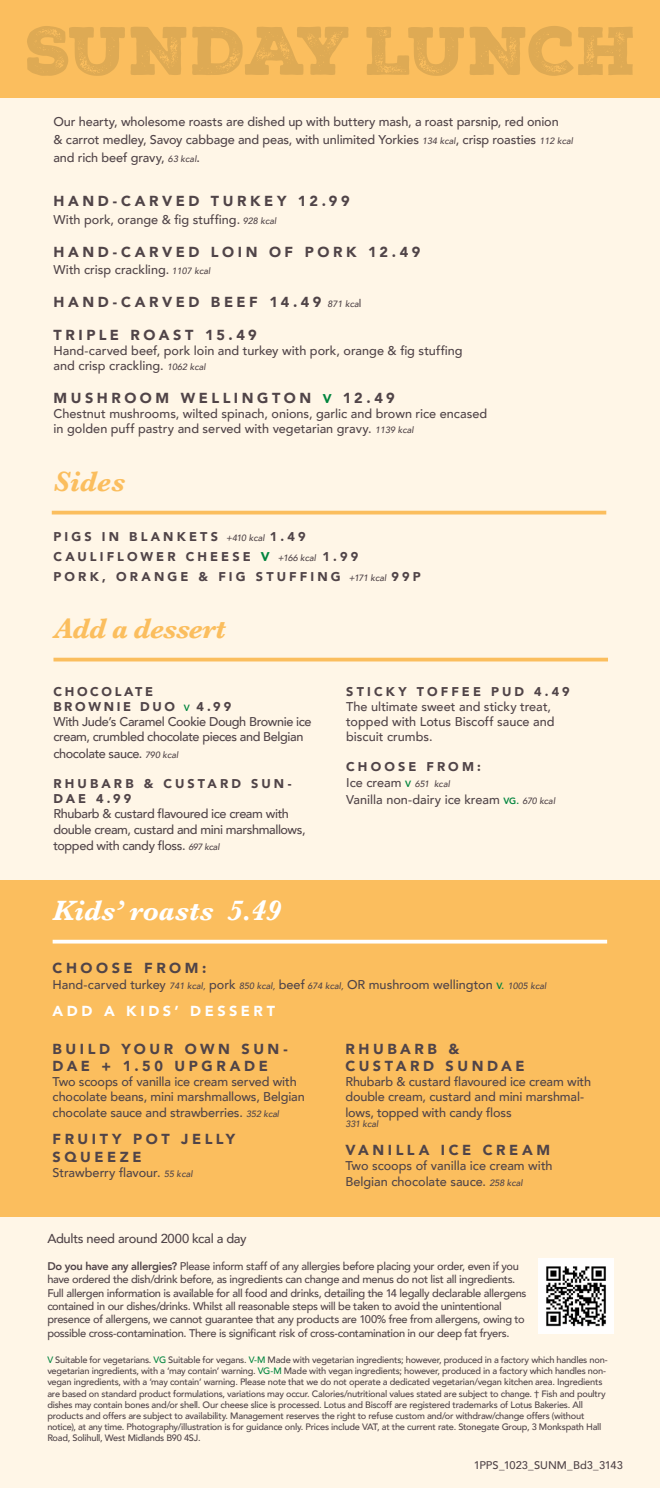
<style>
.page{position:relative;width:660px;height:1488px;background:#fff}
.page>*{position:absolute;margin:0;border:0;box-sizing:border-box;transform-origin:0 0}
.t1{font:italic 700 28.95px "Baskerville";letter-spacing:-.025em;color:#fbbe5e}
.t2{font:italic 700 28.95px "Baskerville";color:#fff}
.t3{font:900 14.48px/17.4px "Avenir";letter-spacing:.245em;color:#504448}
.t4{font:900 14.48px "Avenir";letter-spacing:.245em;color:#fff}
.t5{font:500 12.9px "Avenir";letter-spacing:-.025em;color:#504448}
.t6{font:500 12.67px/15.2px "Avenir";letter-spacing:-.01em;color:#504448}
.t7{font:500 12.67px/15.2px "Avenir";letter-spacing:-.03em;color:#504448}
.t8{font:900 12.67px/20.2px "Avenir";letter-spacing:.245em;color:#504448}
.t9{font:500 11.1px/13.3px "Avenir";letter-spacing:-.03em;color:#504448}
.t10{font:500 11.1px "Avenir";letter-spacing:-.01em;color:#504448}
.t11{font:500 9.23px/11.1px "Avenir";letter-spacing:-.025em;color:#504448}
.t12{font:italic 500 9.07px "Avenir";letter-spacing:-.01em;color:#504448}
.s1{font-style:italic;font-size:9.07px}
.s2{font-weight:500;font-style:italic;font-size:9.07px}
.s3{font-weight:500;font-size:10.88px}
.s4{font-size:12.67px;color:#00853e}
.s5{color:#00853e}
.s6{font-weight:900}
.s7{font-weight:800;font-size:9.07px;color:#00853e}
.s8{font-size:12.67px;color:#fbbe5e}
.s9{font-weight:800}
</style>
<div class="page">
<div style="left:0;top:0;width:660px;height:1487px;background:#fff6e7"></div>
<div style="left:0;top:879px;width:660px;height:337px;background:#fbbe5e"></div>
<div style="left:0;top:0;width:660px;height:98px;background:#fbbe5e"></div>
<img style="left:538px;top:1258px;width:75px;height:75px">
<svg style="left:366px;top:26px;width:267px;height:50px"></svg>
<svg style="left:27px;top:26px;width:322px;height:50px"></svg>
<svg style="left:53px;top:657px;width:555px;height:4px;background:#fbc776"></svg>
<svg style="left:52px;top:510px;width:554px;height:4px;background:#fbc876"></svg>
<svg style="left:53px;top:939px;width:554px;height:4px;background:#fef2e0"></svg>
<p class="t6" style="left:53px;top:111px;width:521px;line-height:18.1px">Our hearty, wholesome roasts are dished up with buttery mash, a roast parsnip, red onion<br>&amp; carrot medley, Savoy cabbage and peas, with unlimited Yorkies <span class="s1">134 kcal</span>, crisp roasties <span class="s1">112 kcal </span>and rich beef gravy, <span class="s1">63 kcal</span>.</p>
<p class="t3" style="left:54px;top:192px;width:298px">HAND-CARVED TURKEY 12.99</p>
<p class="t6" style="left:54px;top:211px;width:224px">With pork, orange &amp; fig stuffing. <span class="s1">928 kcal</span></p>
<p class="t3" style="left:54px;top:242px;width:368px">HAND-CARVED LOIN OF PORK 12.49</p>
<p class="t6" style="left:54px;top:261px;width:158px">With crisp crackling. <span class="s1">1107 kcal</span></p>
<p class="t3" style="left:54px;top:293px;width:309px">HAND-CARVED BEEF 14.49 <span class="s2">871 kca</span><span class="s3">l</span></p>
<p class="t3" style="left:54px;top:325px;width:205px">TRIPLE ROAST 15.49</p>
<p class="t6" style="left:54px;top:342px;width:411px">Hand-carved beef, pork loin and turkey with pork, orange &amp; fig stuffing and crisp crackling. <span class="s1">1062 kcal</span></p>
<p class="t3" style="left:54px;top:389px;width:343px">MUSHROOM WELLINGTON <span class="s4">V</span> 12.49</p>
<p class="t6" style="left:54px;top:405px;width:435px">Chestnut mushrooms, wilted spinach, onions, garlic and brown rice encased in golden puff pastry and served with vegetarian gravy. <span class="s1">1139 kcal</span></p>
<h1 class="t1" style="left:54px;top:461px;width:73px">Sides</h1>
<p class="t8" style="left:53px;top:525px;width:369px">PIGS IN BLANKETS <span class="s2">+410 kcal</span> 1.49<br>CAULIFLOWER CHEESE <span class="s5">V</span> <span class="s2">+166 kcal</span> 1.99<br>PORK, ORANGE &amp; FIG STUFFING <span class="s2">+171 kcal</span> 99P</p>
<h1 class="t1" style="left:53px;top:609px;width:173px">Add a dessert</h1>
<p class="t7" style="left:53px;top:683px;width:260px"><span class="s6">CHOCOLATE<br>BROWNIE DUO</span> <span class="s7">V</span> <span class="s6">4.99<br></span>With Jude’s Caramel Cookie Dough Brownie ice cream, crumbled chocolate pieces and Belgian</p>
<p class="t7" style="left:53px;top:745px;width:127px">chocolate sauce. <span class="s1">790 kcal</span></p>
<p class="t8" style="left:53px;top:775px;width:240px;line-height:15.2px">RHUBARB &amp; CUSTARD SUN-<br>DAE 4.99</p>
<p class="t7" style="left:53px;top:805px;width:254px">Rhubarb &amp; custard flavoured ice cream with double cream, custard and mini marshmallows,</p>
<p class="t7" style="left:53px;top:837px;width:168px">topped with candy floss. <span class="s1">697 kcal</span></p>
<h1 class="t2" style="left:53px;top:890px;width:230px">Kids’ roasts 5.49</h1>
<p class="t8" style="left:346px;top:680px;width:225px">STICKY TOFFEE PUD 4.49</p>
<p class="t6" style="left:346px;top:698px;width:210px">The ultimate sweet and sticky treat, topped with Lotus Biscoff sauce and biscuit crumbs.</p>
<p class="t6" style="left:346px;top:757px;width:210px;line-height:16.3px"><span class="s6">CHOOSE FROM:<br></span>Ice cream <span class="s7">V</span> <span class="s1">651 kcal<br></span>Vanilla non-dairy ice kream <span class="s7">VG.</span> <span class="s1">670 kcal</span></p>
<p class="t3" style="left:53px;top:959px;width:155px">CHOOSE FROM:</p>
<p class="t6" style="left:53px;top:975px;width:495px">Hand-carved turkey <span class="s1">741 kcal,</span> pork <span class="s1">850 kcal,</span> beef <span class="s1">674 kcal,</span> OR mushroom wellington <span class="s7">V.</span> <span class="s1">1005 kcal</span></p>
<p class="t4" style="left:53px;top:998px;width:224px">ADD A KIDS’ DESSERT</p>
<p class="t3" style="left:53px;top:1039px;width:237px">BUILD YOUR OWN SUN-<br>DAE + 1.50 UPGRADE</p>
<p class="t6" style="left:53px;top:1073px;width:254px">Two scoops of vanilla ice cream served with chocolate beans, mini marshmallows, Belgian chocolate sauce and strawberries. <span class="s1">352 kcal</span></p>
<p class="t3" style="left:53px;top:1130px;width:184px">FRUITY POT JELLY<br>SQUEEZE <span class="s8">VG</span></p>
<p class="t6" style="left:53px;top:1164px;width:141px">Strawberry flavour. <span class="s1">55 kcal</span></p>
<p class="t3" style="left:345px;top:1039px;width:181px">RHUBARB &amp;<br>CUSTARD SUNDAE</p>
<p class="t6" style="left:345px;top:1073px;width:247px">Rhubarb &amp; custard flavoured ice cream with double cream, custard and mini marshmal&shy;lows, topped with candy floss</p>
<p class="t12" style="left:345px;top:1118px;width:34px">331 kcal</p>
<p class="t3" style="left:345px;top:1140px;width:227px">VANILLA ICE CREAM <span class="s8">V</span></p>
<p class="t6" style="left:345px;top:1157px;width:209px">Two scoops of vanilla ice cream with<br>Belgian chocolate sauce. <span class="s1">258 kcal</span></p>
<p class="t5" style="left:47px;top:1227px;width:201px">Adults need around 2000 kcal a day</p>
<p class="t9" style="left:47px;top:1258px;width:481px"><span class="s9">Do you have any allergies?</span> Please inform staff of any allergies before placing your order, even if you have ordered the dish/drink before, as ingredients can change and menus do not list all ingredients.<br>Full allergen information is available for all food and drinks, detailing the 14 legally declarable allergens contained in our dishes/drinks. Whilst all reasonable steps will be taken to avoid the unintentional presence of allergens, we cannot guarantee that any products are 100% free from allergens, owing to possible cross-contamination. There is significant risk of cross-contamination in our deep fat fryers.</p>
<p class="t11" style="left:47px;top:1353px;width:562px"><span class="s5">V</span> Suitable for vegetarians. <span class="s5">VG</span> Suitable for vegans. <span class="s5">V-M</span> Made with vegetarian ingredients; however, produced in a factory which handles non&shy;vegetarian ingredients, with a ‘may contain’ warning. <span class="s5">VG-M</span> Made with vegan ingredients; however, produced in a factory which handles non&shy;vegan ingredients, with a ‘may contain’ warning. Please note that we do not operate a dedicated vegetarian/vegan kitchen area. Ingredients are based on standard product formulations, variations may occur. Calories/nutritional values stated are subject to change. † Fish and poultry dishes may contain bones and/or shell. Our cheese slice is processed. Lotus and Biscoff are registered trademarks of Lotus Bakeries. All products and offers are subject to availability. Management reserves the right to refuse custom and/or withdraw/change offers (without notice), at any time. Photography/illustration is for guidance only. Prices include VAT, at the current rate. Stonegate Group, 3 Monkspath Hall Road, Solihull, West Midlands B90 4SJ.</p>
<p class="t10" style="left:474px;top:1455px;width:150px">1PPS_1023_SUNM_Bd3_3143</p>
</div>
